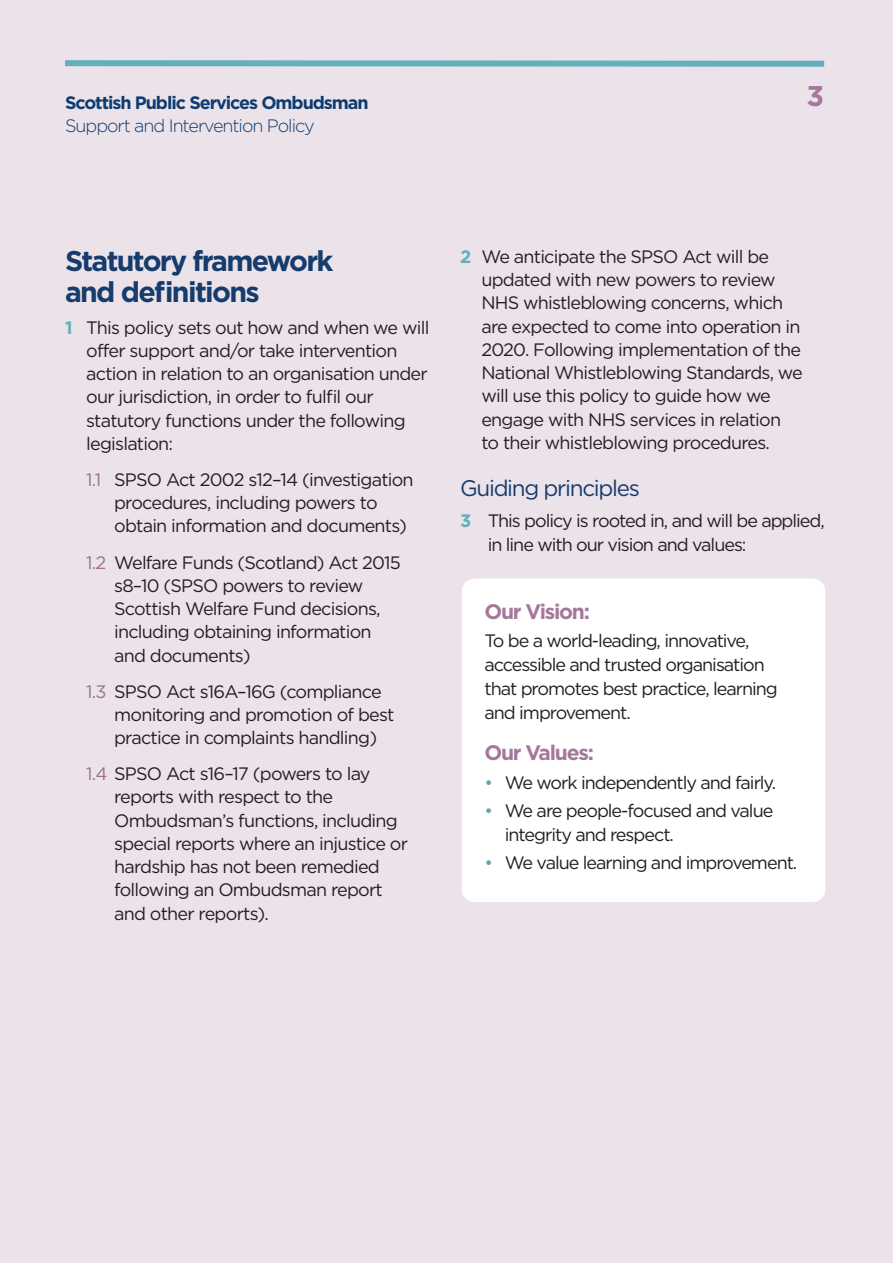
<style>
.page{position:relative;width:893px;height:1263px;background:#ece3ea}
.page>*{position:absolute;margin:0;border:0;box-sizing:border-box;transform-origin:0 0}
.t1{font:700 28.5px/30.8px "Gotham";letter-spacing:-.06em;color:#163c6d}
.t2{font:700 28.5px "Gotham";color:#a5789b}
.t3{font:22.5px "Gotham";letter-spacing:-.055em;color:#163c6d}
.t4{font:700 21px "Gotham";letter-spacing:-.06em;color:#a5789b}
.t5{font:18px/23.2px "Gotham";letter-spacing:-.045em;color:#231f20}
.t6{font:700 18px "Gotham";letter-spacing:-.06em;color:#0e3c70}
.t7{font:300 18px "Gotham";letter-spacing:-.055em;color:#0e3c70}
.s1{font-weight:700;color:#62b0bc}
.s2{color:#9d7090}
.s3{color:#5da6b0}
</style>
<div class="page">
<svg style="left:59px;top:57px;width:771px;height:13px;background:#adcbd5"></svg>
<div style="left:462px;top:578px;width:363px;height:324px;background:#fff;border-radius:13px"></div>
<p class="t6" style="left:65px;top:96px;width:305px">Scottish Public Services Ombudsman</p>
<p class="t7" style="left:65px;top:119px;width:251px">Support and Intervention Policy</p>
<h1 class="t2" style="left:806px;top:86px;width:19px">3</h1>
<h1 class="t1" style="left:65px;top:248px;width:270px">Statutory framework and definitions</h1>
<p class="t5" style="left:86px;top:317px;width:345px;text-indent:-21px"><span class="s1">1</span> This policy sets out how and when we will offer support and/or take intervention action in relation to an organisation under our jurisdiction, in order to fulfil our statutory functions under the following legislation:</p>
<p class="t5" style="left:114px;top:469px;width:301px;text-indent:-28px"><span class="s2">1.1</span> SPSO Act 2002 s12–14 (investigation procedures, including powers to obtain information and documents)</p>
<p class="t5" style="left:114px;top:552px;width:288px;text-indent:-28px"><span class="s2">1.2</span> Welfare Funds (Scotland) Act 2015 s8–10 (SPSO powers to review<br>Scottish Welfare Fund decisions, including obtaining information and documents)</p>
<p class="t5" style="left:114px;top:681px;width:282px;text-indent:-28px"><span class="s2">1.3</span> SPSO Act s16A–16G (compliance monitoring and promotion of best practice in complaints handling)</p>
<p class="t5" style="left:114px;top:763px;width:295px;text-indent:-28px"><span class="s2">1.4</span> SPSO Act s16–17 (powers to lay reports with respect to the<br>Ombudsman’s functions, including special reports where an injustice or hardship has not been remedied following an Ombudsman report and other reports).</p>
<p class="t5" style="left:481px;top:246px;width:323px;text-indent:-21px"><span class="s1">2</span> We anticipate the SPSO Act will be updated with new powers to review NHS whistleblowing concerns, which are expected to come into operation in 2020. Following implementation of the National Whistleblowing Standards, we will use this policy to guide how we engage with NHS services in relation to their whistleblowing procedures.</p>
<p class="t3" style="left:460px;top:480px;width:181px">Guiding principles</p>
<p class="t5" style="left:488px;top:511px;width:339px;text-indent:-28px"><span class="s1">3</span> This policy is rooted in, and will be applied, in line with our vision and values:</p>
<p class="t4" style="left:484px;top:604px;width:107px">Our Vision:</p>
<p class="t5" style="left:484px;top:630px;width:295px;line-height:24px">To be a world-leading, innovative, accessible and trusted organisation that promotes best practice, learning and improvement.</p>
<p class="t4" style="left:484px;top:746px;width:111px">Our Values:</p>
<p class="t5" style="left:484px;top:772px;width:293px"><span class="s3">•</span> We work independently and fairly.</p>
<p class="t5" style="left:505px;top:800px;width:270px;line-height:24px;text-indent:-20px"><span class="s3">•</span> We are people-focused and value integrity and respect.</p>
<p class="t5" style="left:484px;top:853px;width:314px"><span class="s3">•</span> We value learning and improvement.</p>
</div>
